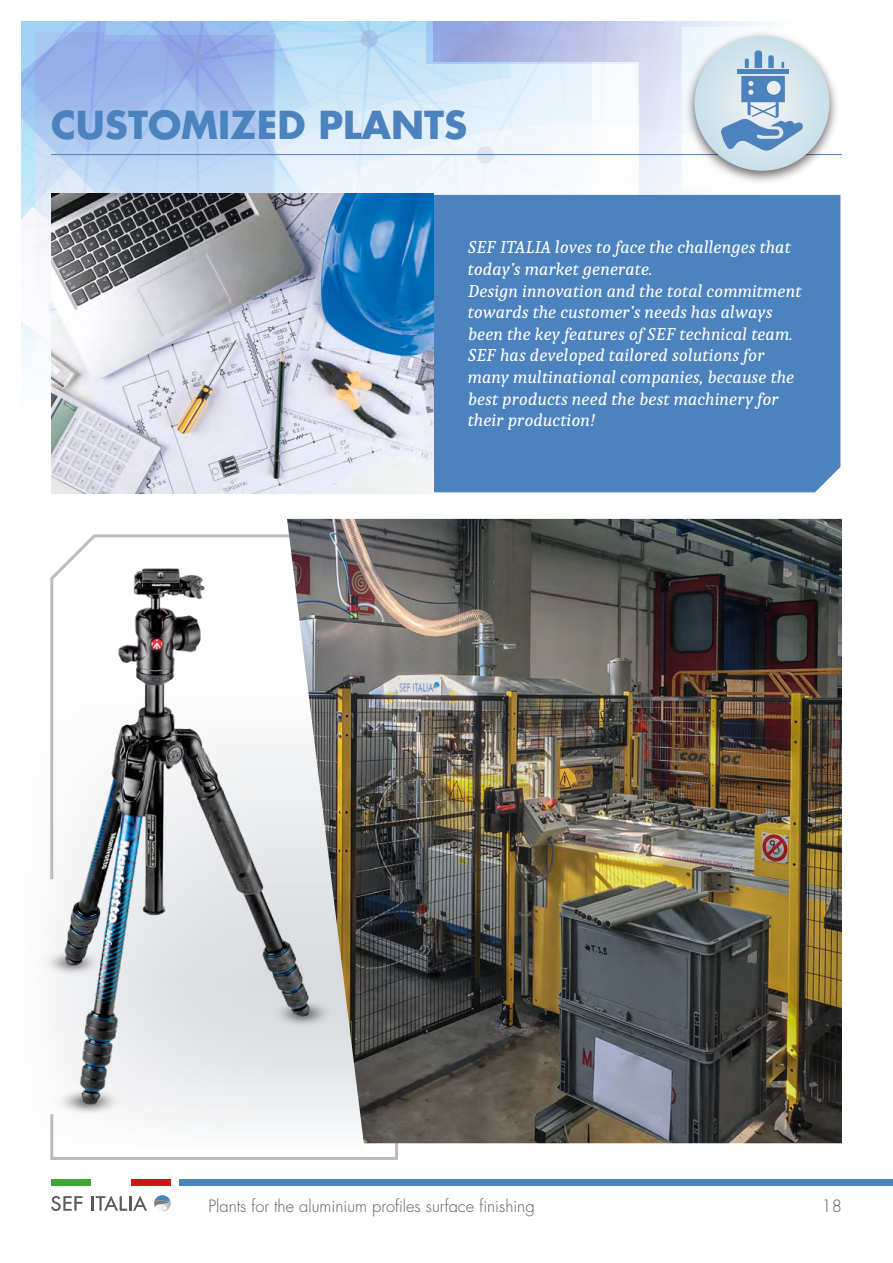
<style>
.page{position:relative;width:893px;height:1263px;background:#fff}
.page>*{position:absolute;margin:0;border:0;box-sizing:border-box;transform-origin:0 0}
.Titolo{font:700 37.5px "Futura";color:#4c83bf}
.Testi_-_Claims{font:italic 18px/21.6px "Caladea";color:#fff}
.t1{font:300 16.5px "Futura";color:#595c5e}
</style>
<div class="page">
<div style="left:434px;top:421px;width:406px;height:71px;background:#4c83bf"></div>
<img style="left:51px;top:421px;width:383px;height:72px">
<img style="left:45px;top:882px;width:242px;height:229px">
<svg style="left:50px;top:534px;width:237px;height:348px"></svg>
<svg style="left:50px;top:1111px;width:349px;height:49px"></svg>
<img style="left:287px;top:519px;width:555px;height:624px">
<svg style="left:21px;top:21px;width:821px;height:400px;background:#98b4d4"></svg>
<div style="left:179px;top:1179px;width:714px;height:7px;background:#4c83bf"></div>
<svg style="left:154px;top:1195px;width:17px;height:17px"></svg>
<svg style="left:51px;top:1196px;width:32px;height:15px"></svg>
<hr style="left:91px;top:1196px;width:3px;height:15px;background:#5a5a5b">
<svg style="left:96px;top:1195px;width:51px;height:16px"></svg>
<div style="left:131px;top:1179px;width:40px;height:7px;background:#cd1719"></div>
<div style="left:51px;top:1179px;width:40px;height:7px;background:#3fa535"></div>
<p class="Titolo" style="left:51px;top:98px;width:418px">CUSTOMIZED PLANTS</p>
<p class="Testi_-_Claims" style="left:468px;top:236px;width:325px">SEF ITALIA loves to face the challenges that today’s market generate.</p>
<p class="Testi_-_Claims" style="left:468px;top:279px;width:335px">Design innovation and the total commitment towards the customer’s needs has always been the key features of SEF technical team.<br>SEF has developed tailored solutions for many multinational companies, because the best products need the best machinery for their production!</p>
<p class="t1" style="left:208px;top:1195px;width:328px">Plants for the aluminium profiles surface finishing</p>
<p class="t1" style="left:821px;top:1195px;width:22px">18</p>
</div>
